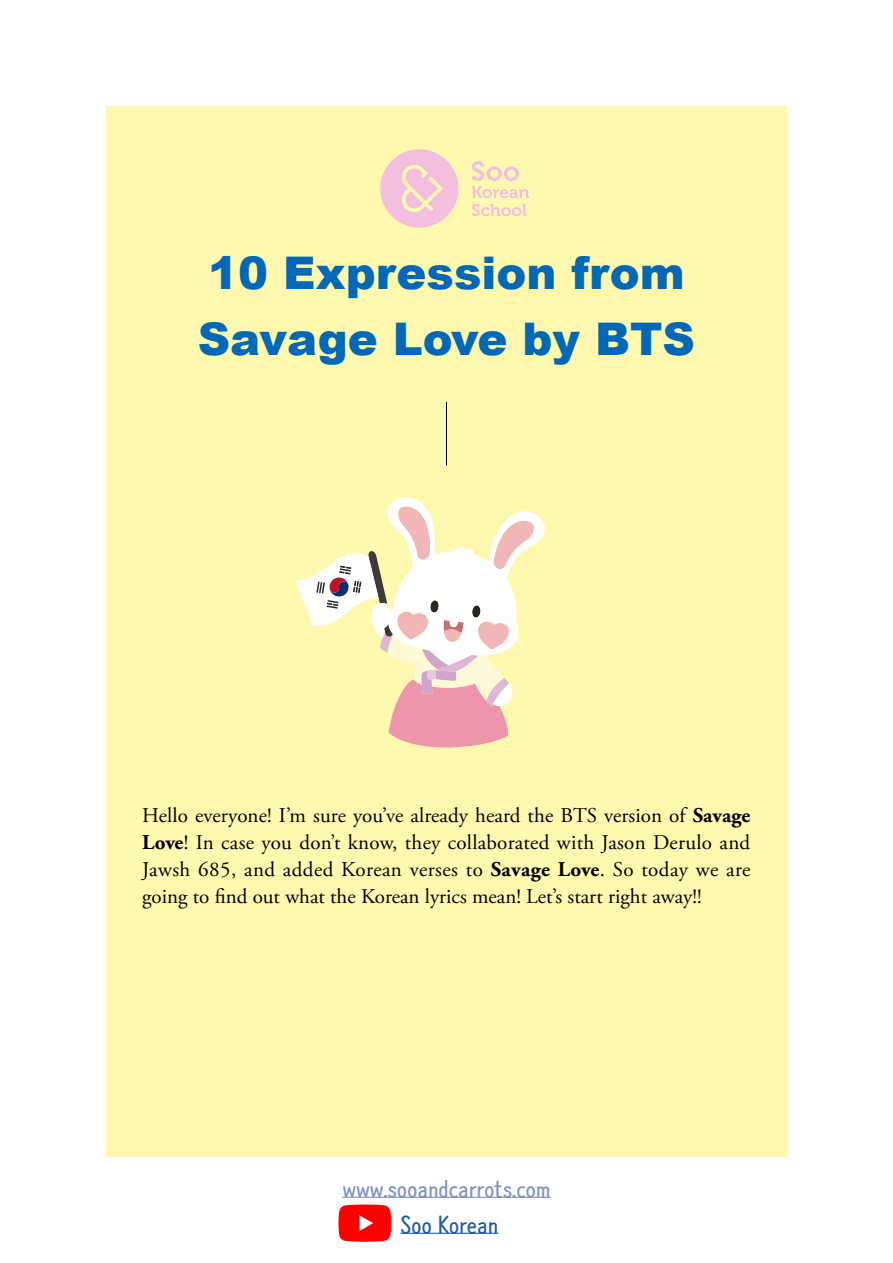
<style>
.page{position:relative;width:893px;height:1263px;background:#fff}
.page>*{position:absolute;margin:0;border:0;box-sizing:border-box;transform-origin:0 0}
.t1{font:900 45px/66px "Arial";color:#0068b7}
.t2{font:700 22.5px "Nanum Barunpen";color:#7f92c3}
.t3{font:700 22.5px "Nanum Barunpen";color:#225da1}
.t4{font:21px/27px "Adobe Garamond Pro";color:#000;text-align:justify}
.s1{font-weight:700}
</style>
<div class="page">
<div style="left:106px;top:106px;width:681px;height:1051px;background:#fff9b0"></div>
<svg style="left:296px;top:497px;width:249px;height:251px"></svg>
<hr style="left:446px;top:402px;width:1px;height:64px;background:#000">
<hr style="left:342px;top:1197px;width:209px;height:1px;background:#7f92c3">
<hr style="left:400px;top:1233px;width:98px;height:1px;background:#225da1">
<svg style="left:338px;top:1204px;width:53px;height:38px;background:#ff2323"></svg>
<svg style="left:380px;top:149px;width:79px;height:79px"></svg>
<svg style="left:471px;top:161px;width:58px;height:37px"></svg>
<svg style="left:472px;top:204px;width:55px;height:12px"></svg>
<h1 class="t1" style="left:198px;top:238px;width:499px">10 Expression from<br>Savage Love by BTS</h1>
<p class="t4" style="left:142px;top:802px;width:610px">Hello everyone! I’m sure you’ve already heard the BTS version of <span class="s1">Savage Love</span>! In case you don’t know, they collaborated with Jason Derulo and Jawsh 685, and added Korean verses to <span class="s1">Savage Love</span>. So today we are going to find out what the Korean lyrics mean! Let’s start right away!!</p>
<p class="t2" style="left:342px;top:1174px;width:210px">www.sooandcarrots.com</p>
<p class="t3" style="left:400px;top:1210px;width:99px">Soo Korean</p>
</div>
